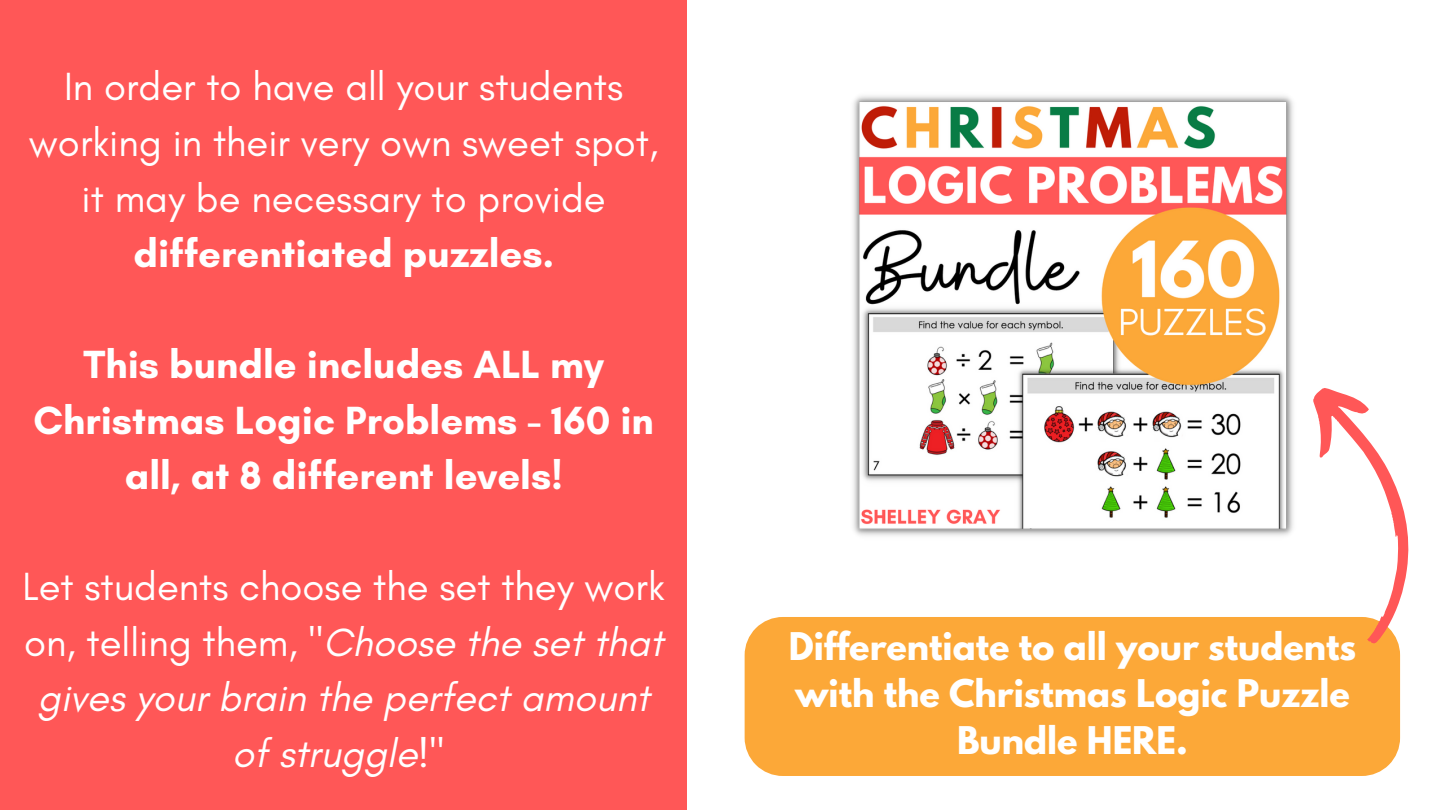
<style>
.page{position:relative;width:1440px;height:810px;background:#fff}
.page>*{position:absolute;margin:0;border:0;box-sizing:border-box;transform-origin:0 0}
.t1{font:italic 40px/55.5px "Glacial Indifference";color:#fff;text-align:center}
.t2{font:700 40px/55.5px "Glacial Indifference";color:#fff;text-align:center}
.t3{font:40px/55.5px "Glacial Indifference";color:#fff;text-align:center}
.t4{font:700 33.8px/47.2px "League Spartan";color:#fff;text-align:center}
.s1{font-style:normal}
</style>
<div class="page">
<div style="left:0;top:0;width:687px;height:810px;background:#ff5757"></div>
<div style="left:745px;top:617px;width:655px;height:159px;background:#fca838"></div>
<img style="left:853px;top:95px;width:440px;height:441px">
<svg style="left:1296px;top:388px;width:113px;height:258px"></svg>
<p class="t3" style="left:29px;top:59px;width:631px">In order to have all your students working in their very own sweet spot, it may be necessary to provide</p>
<p class="t2" style="left:133px;top:225px;width:422px">differentiated puzzles.</p>
<p class="t2" style="left:33px;top:336px;width:622px">This bundle includes ALL my<br>Christmas Logic Problems - 160 in all, at 8 different levels!</p>
<p class="t1" style="left:22px;top:558px;width:644px"><span class="s1">Let students choose the set they work on, telling them,</span> "Choose the set that gives your brain the perfect amount of struggle!"</p>
<p class="t4" style="left:789px;top:627px;width:569px">Differentiate to all your students with the Christmas Logic Puzzle<br>Bundle HERE.</p>
</div>
